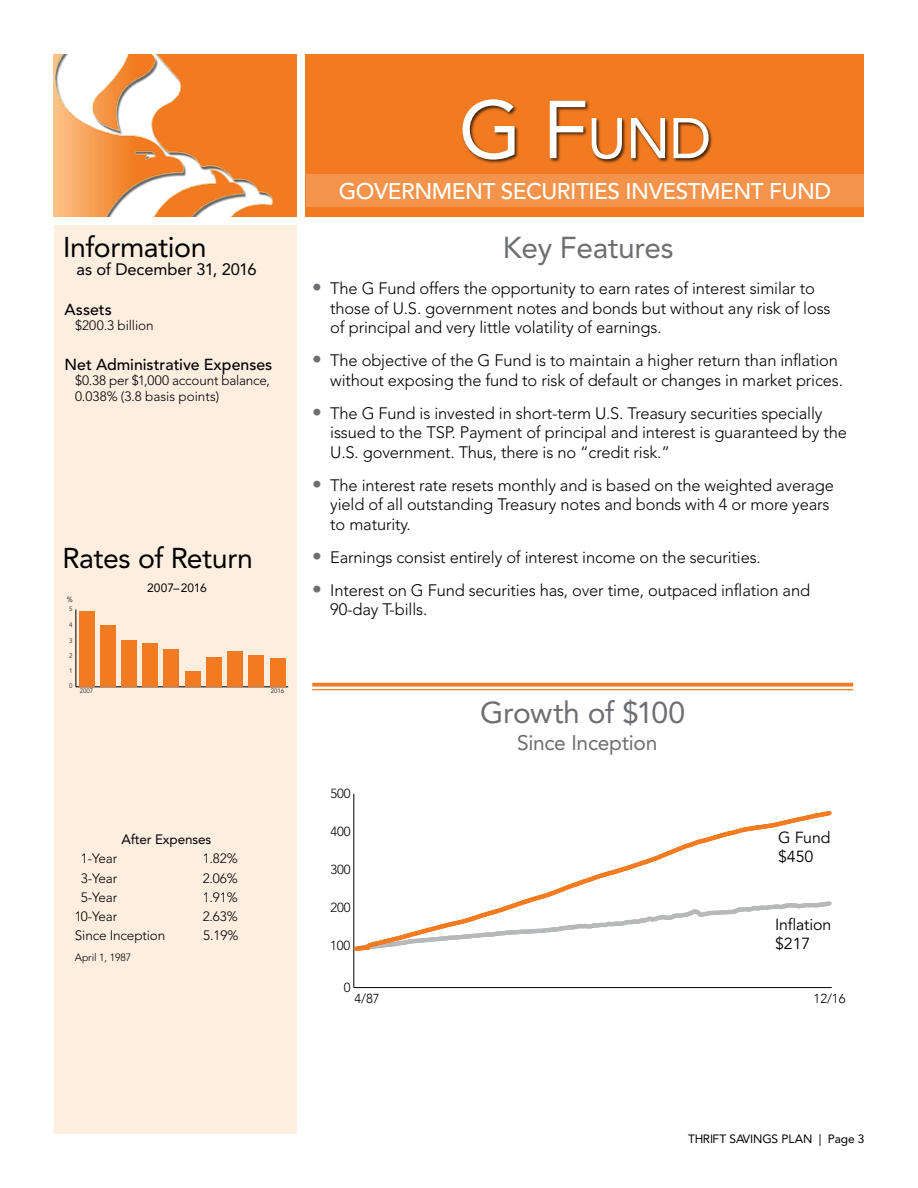
<style>
.page{position:relative;width:918px;height:1188px;background:#fff}
.page>*{position:absolute;margin:0;border:0;box-sizing:border-box;transform-origin:0 0}
.t1{font:56.7px "Avenir LT Std";color:#fff}
.t2{font:30px "Avenir LT Std";letter-spacing:-.01em;color:#6d6e71}
.t3{font:28.5px "Avenir LT Std";letter-spacing:-.015em;color:#000}
.t4{font:500 22.5px "Avenir LT Std";letter-spacing:-.02em;color:#fff}
.t5{font:21px "Avenir LT Std";letter-spacing:-.015em;color:#6d6e71}
.t6{font:300 16.5px/19.5px "Avenir LT Std";letter-spacing:-.01em;color:#000}
.t7{font:16.5px "Avenir LT Std";letter-spacing:-.005em;color:#000}
.t8{font:500 15.9px "Avenir LT Std";color:#000}
.t9{font:15.9px/18.9px "Avenir LT Std";letter-spacing:-.01em;color:#000}
.t10{font:300 13.5px/15.9px "Avenir LT Std";letter-spacing:-.01em;color:#000}
.t11{font:13.5px "Avenir LT Std";letter-spacing:-.01em;color:#000}
.t12{font:300 13.05px "Avenir LT Std";letter-spacing:-.01em;color:#000}
.t13{font:300 13.05px "Avenir";color:#000}
.t14{font:12px "Avenir LT Std";letter-spacing:-.01em;color:#000}
.t15{font:300 10.5px "Avenir LT Std";letter-spacing:-.01em;color:#000}
.t16{font:7.5px "Avenir LT Std";color:#231f20;scale:.95 1}
.t17{font:6.45px "Avenir LT Std";color:#231f20;scale:.95 1}
.s1{font-size:81px}
.s2{font-weight:500;font-size:19.5px;color:#6d6e71}
</style>
<div class="page">
<div style="left:54px;top:226px;width:243px;height:908px;background:#feeee0"></div>
<svg style="left:312px;top:683px;width:541px;height:4px;background:#f3893a"></svg>
<hr style="left:312px;top:689px;width:541px;height:1px;background:#f27b21">
<hr style="left:354px;top:987px;width:478px;height:1px;background:#000">
<hr style="left:353px;top:794px;width:1px;height:194px;background:#000">
<svg style="left:356px;top:811px;width:474px;height:140px"></svg>
<hr style="left:76px;top:687px;width:212px;height:1px;background:#000">
<hr style="left:76px;top:609px;width:1px;height:78px;background:#000">
<div style="left:79px;top:611px;width:15px;height:76px;background:#f27b21"></div>
<div style="left:100px;top:625px;width:15px;height:62px;background:#f27b21"></div>
<div style="left:121px;top:640px;width:16px;height:47px;background:#f27b21"></div>
<div style="left:143px;top:643px;width:15px;height:44px;background:#f27b21"></div>
<div style="left:164px;top:649px;width:15px;height:38px;background:#f27b21"></div>
<div style="left:185px;top:671px;width:15px;height:16px;background:#f27b21"></div>
<div style="left:206px;top:658px;width:16px;height:29px;background:#f27b21"></div>
<div style="left:227px;top:651px;width:16px;height:36px;background:#f27b21"></div>
<div style="left:249px;top:655px;width:15px;height:32px;background:#f27b21"></div>
<div style="left:270px;top:659px;width:15px;height:28px;background:#f27b21"></div>
<div style="left:306px;top:54px;width:558px;height:162px;background:#f27b21"></div>
<div style="left:462px;top:99px;width:251px;height:64px;background:#000;opacity:.75"></div>
<div style="left:306px;top:174px;width:558px;height:32px;background:#f4944c"></div>
<div style="left:54px;top:54px;width:243px;height:163px;background:#f27b21"></div>
<img style="left:54px;top:54px;width:219px;height:163px">
<h3 class="t3" style="left:63px;top:231px;width:145px">Information</h3>
<p class="t7" style="left:76px;top:260px;width:182px">as of December 31, 2016</p>
<p class="t8" style="left:64px;top:301px;width:49px">Assets</p>
<p class="t10" style="left:75px;top:317px;width:80px">$200.3 billion</p>
<p class="t8" style="left:64px;top:355px;width:209px">Net Administrative Expenses</p>
<p class="t10" style="left:75px;top:373px;width:197px">$0.38 per $1,000 account balance,<br>0.038% (3.8 basis points)</p>
<h3 class="t3" style="left:63px;top:542px;width:192px">Rates of Return</h3>
<p class="t14" style="left:147px;top:581px;width:61px">2007–2016</p>
<p class="t16" style="left:67px;top:595px;width:8px">%</p>
<p class="t17" style="left:69px;top:605px;width:5px">5</p>
<p class="t17" style="left:69px;top:621px;width:5px">4</p>
<p class="t17" style="left:69px;top:637px;width:5px">3</p>
<p class="t17" style="left:69px;top:652px;width:5px">2</p>
<p class="t17" style="left:69px;top:667px;width:5px">1</p>
<p class="t17" style="left:69px;top:683px;width:5px">0</p>
<p class="t17" style="left:80px;top:688px;width:16px">2007</p>
<p class="t17" style="left:271px;top:688px;width:16px">2016</p>
<p class="t11" style="left:121px;top:832px;width:91px">After Expenses</p>
<p class="t10" style="left:81px;top:851px;width:38px">1-Year</p>
<p class="t10" style="left:203px;top:851px;width:37px">1.82%</p>
<p class="t10" style="left:81px;top:870px;width:38px">3-Year</p>
<p class="t10" style="left:203px;top:870px;width:37px">2.06%</p>
<p class="t10" style="left:81px;top:889px;width:38px">5-Year</p>
<p class="t10" style="left:203px;top:889px;width:37px">1.91%</p>
<p class="t10" style="left:75px;top:908px;width:44px">10-Year</p>
<p class="t10" style="left:203px;top:908px;width:37px">2.63%</p>
<p class="t10" style="left:75px;top:928px;width:92px">Since Inception</p>
<p class="t10" style="left:203px;top:928px;width:37px">5.19%</p>
<p class="t15" style="left:75px;top:951px;width:58px">April 1, 1987</p>
<h1 class="t1" style="left:459px;top:106px;width:254px"><span class="s1">G F</span>und</h1>
<h3 class="t4" style="left:339px;top:178px;width:494px">GOVERNMENT SECURITIES INVESTMENT FUND</h3>
<h2 class="t2" style="left:503px;top:231px;width:172px">Key Features</h2>
<p class="t6" style="left:330px;top:279px;width:502px;text-indent:-18px"><span class="s2">•</span> The G Fund offers the opportunity to earn rates of interest similar to those of U.S. government notes and bonds but without any risk of loss of principal and very little volatility of earnings.</p>
<p class="t6" style="left:330px;top:351px;width:514px;text-indent:-18px"><span class="s2">•</span> The objective of the G Fund is to maintain a higher return than inflation without exposing the fund to risk of default or changes in market prices.</p>
<p class="t6" style="left:330px;top:404px;width:518px;text-indent:-18px"><span class="s2">•</span> The G Fund is invested in short-term U.S. Treasury securities specially issued to the TSP. Payment of principal and interest is guaranteed by the<br>U.S. government. Thus, there is no “credit risk.”</p>
<p class="t6" style="left:330px;top:476px;width:505px;text-indent:-18px"><span class="s2">•</span> The interest rate resets monthly and is based on the weighted average yield of all outstanding Treasury notes and bonds with 4 or more years to maturity.</p>
<p class="t6" style="left:312px;top:548px;width:450px"><span class="s2">•</span> Earnings consist entirely of interest income on the securities.</p>
<p class="t6" style="left:330px;top:581px;width:481px;text-indent:-18px"><span class="s2">•</span> Interest on G Fund securities has, over time, outpaced inflation and<br>90-day T-bills.</p>
<p class="t12" style="left:331px;top:786px;width:22px">500</p>
<p class="t12" style="left:331px;top:824px;width:22px">400</p>
<p class="t12" style="left:331px;top:862px;width:22px">300</p>
<p class="t12" style="left:331px;top:900px;width:22px">200</p>
<p class="t12" style="left:330px;top:938px;width:22px">100</p>
<h2 class="t2" style="left:480px;top:695px;width:207px">Growth of $100</h2>
<p class="t5" style="left:517px;top:731px;width:142px">Since Inception</p>
<p class="t9" style="left:778px;top:829px;width:54px">G Fund $450</p>
<p class="t9" style="left:775px;top:915px;width:58px">Inflation $217</p>
<p class="t12" style="left:344px;top:980px;width:8px">0</p>
<p class="t13" style="left:354px;top:991px;width:27px">4/87</p>
<p class="t13" style="left:814px;top:991px;width:34px">12/16</p>
<p class="t14" style="left:688px;top:1132px;width:178px">THRIFT SAVINGS PLAN | Page 3</p>
</div>
